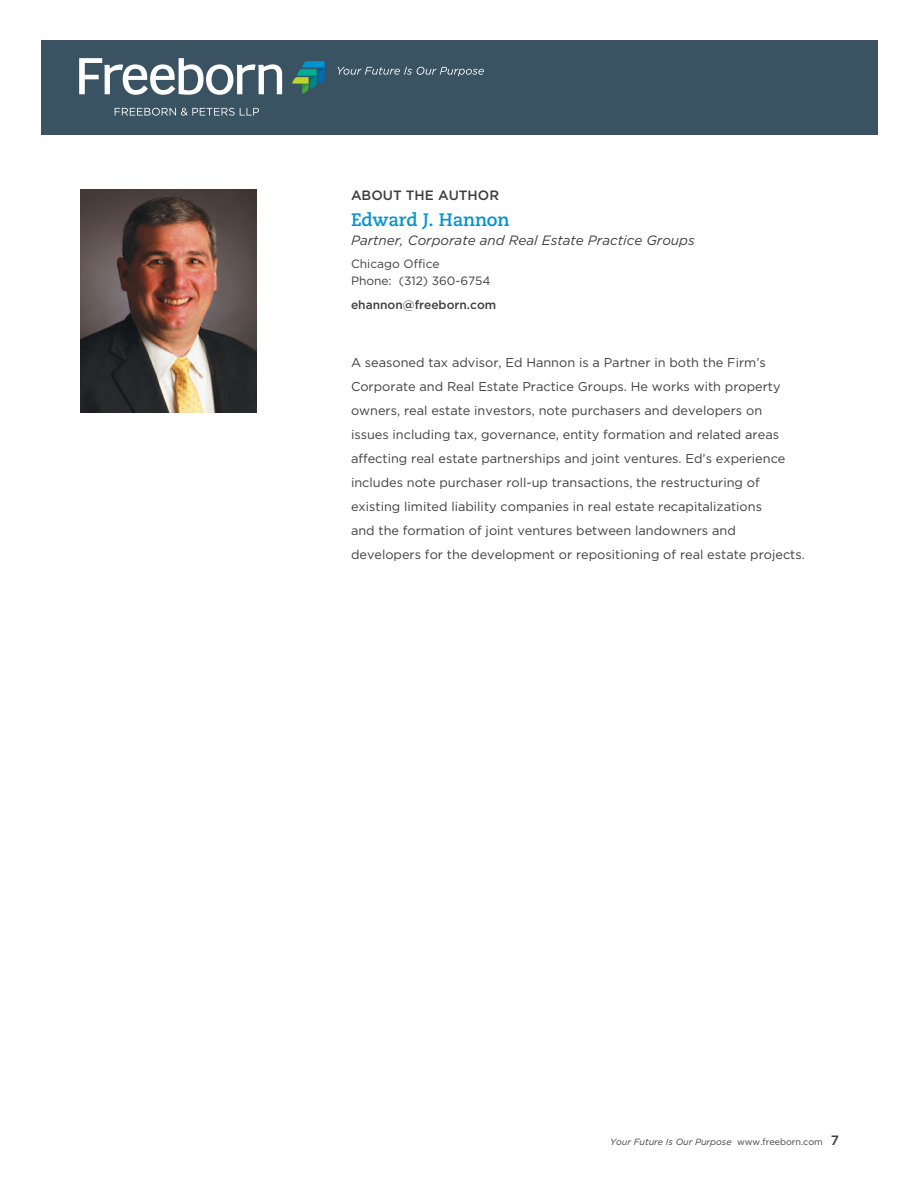
<style>
.page{position:relative;width:918px;height:1188px;background:#fff}
.page>*{position:absolute;margin:0;border:0;box-sizing:border-box;transform-origin:0 0}
.Name{font:700 18px "Caecilia LT Std";letter-spacing:-.01em;color:#0093d0}
.t1{font:italic 13.5px "Gotham";color:#3e3e3f}
.About_Header{font:500 13.5px "Gotham";color:#3e3e3f}
.Body_Text{font:12.75px/24px "Gotham";color:#3e3e3f}
.Address{font:12px/16.5px "Gotham";color:#3e3e3f}
.Email{font:500 12px "Gotham";color:#3e3e3f}
.t2{font:italic 9px "Gotham";color:#3e3e3f}
.s1{font-style:normal}
.s2{font-weight:500;font-style:normal;font-size:13.5px}
</style>
<div class="page">
<div style="left:41px;top:41px;width:836px;height:94px;background:#3a5362"></div>
<img style="left:81px;top:189px;width:175px;height:224px">
<svg style="left:79px;top:58px;width:203px;height:37px"></svg>
<svg style="left:292px;top:61px;width:33px;height:33px"></svg>
<svg style="left:338px;top:67px;width:146px;height:9px"></svg>
<svg style="left:115px;top:108px;width:144px;height:8px"></svg>
<p class="About_Header" style="left:351px;top:186px;width:150px">ABOUT THE AUTHOR</p>
<p class="Name" style="left:351px;top:209px;width:160px">Edward J. Hannon</p>
<p class="t1" style="left:351px;top:231px;width:345px">Partner, Corporate and Real Estate Practice Groups</p>
<p class="Address" style="left:351px;top:255px;width:141px">Chicago Office<br>Phone: (312) 360-6754</p>
<p class="Email" style="left:351px;top:296px;width:147px">ehannon@freeborn.com</p>
<p class="Body_Text" style="left:351px;top:350px;width:416px">A seasoned tax advisor, Ed Hannon is a Partner in both the Firm’s</p>
<p class="Body_Text" style="left:351px;top:374px;width:431px">Corporate and Real Estate Practice Groups. He works with property owners, real estate investors, note purchasers and developers on</p>
<p class="Body_Text" style="left:351px;top:422px;width:436px">issues including tax, governance, entity formation and related areas affecting real estate partnerships and joint ventures. Ed’s experience includes note purchaser roll-up transactions, the restructuring of</p>
<p class="Body_Text" style="left:351px;top:494px;width:413px">existing limited liability companies in real estate recapitalizations</p>
<p class="Body_Text" style="left:351px;top:518px;width:386px">and the formation of joint ventures between landowners and</p>
<p class="Body_Text" style="left:351px;top:542px;width:455px">developers for the development or repositioning of real estate projects.</p>
<p class="t2" style="left:610px;top:1136px;width:230px">Your Future Is Our Purpose <span class="s1">www.freeborn.com</span> <span class="s2">7</span></p>
</div>
